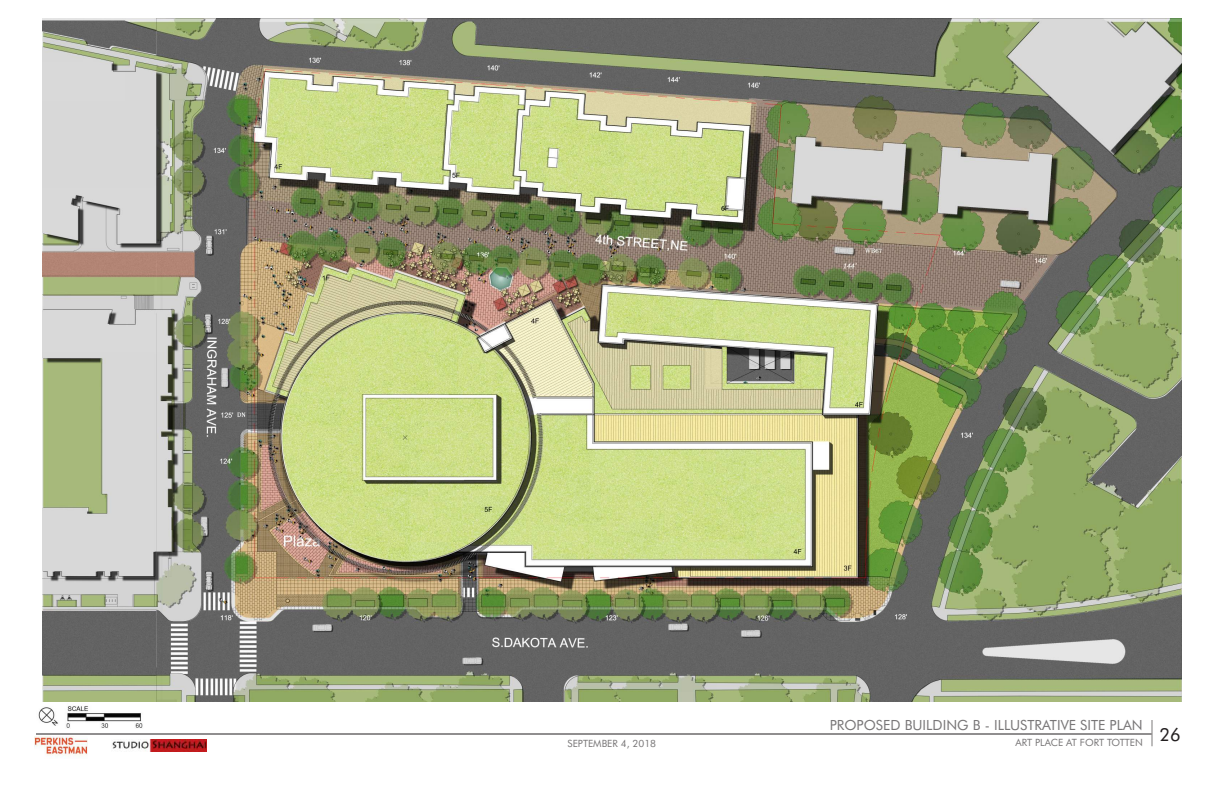
<style>
.page{position:relative;width:1224px;height:792px;background:#fff}
.page>*{position:absolute;margin:0;border:0;box-sizing:border-box;transform-origin:0 0}
.t1{font:18px "Futura BT";color:#231f20}
.Page_Title{font:14px "Futura BT";color:#787677}
.t2{font:10px "Futura BT";color:#787677}
</style>
<div class="page">
<img style="left:42px;top:18px;width:1140px;height:684px">
<img style="left:38px;top:706px;width:105px;height:22px">
<hr style="left:36px;top:734px;width:1116px;height:1px;background:#231f20">
<svg style="left:1152px;top:720px;width:1px;height:26px"></svg>
<img style="left:112px;top:740px;width:95px;height:12px">
<img style="left:35px;top:737px;width:52px;height:19px">
<p class="Page_Title" style="left:830px;top:716px;width:314px">PROPOSED BUILDING B - ILLUSTRATIVE SITE PLAN</p>
<p class="t2" style="left:568px;top:737px;width:90px">SEPTEMBER 4, 2018</p>
<p class="t2" style="left:1016px;top:736px;width:129px">ART PLACE AT FORT TOTTEN</p>
<p class="t1" style="left:1159px;top:723px;width:23px">26</p>
</div>
